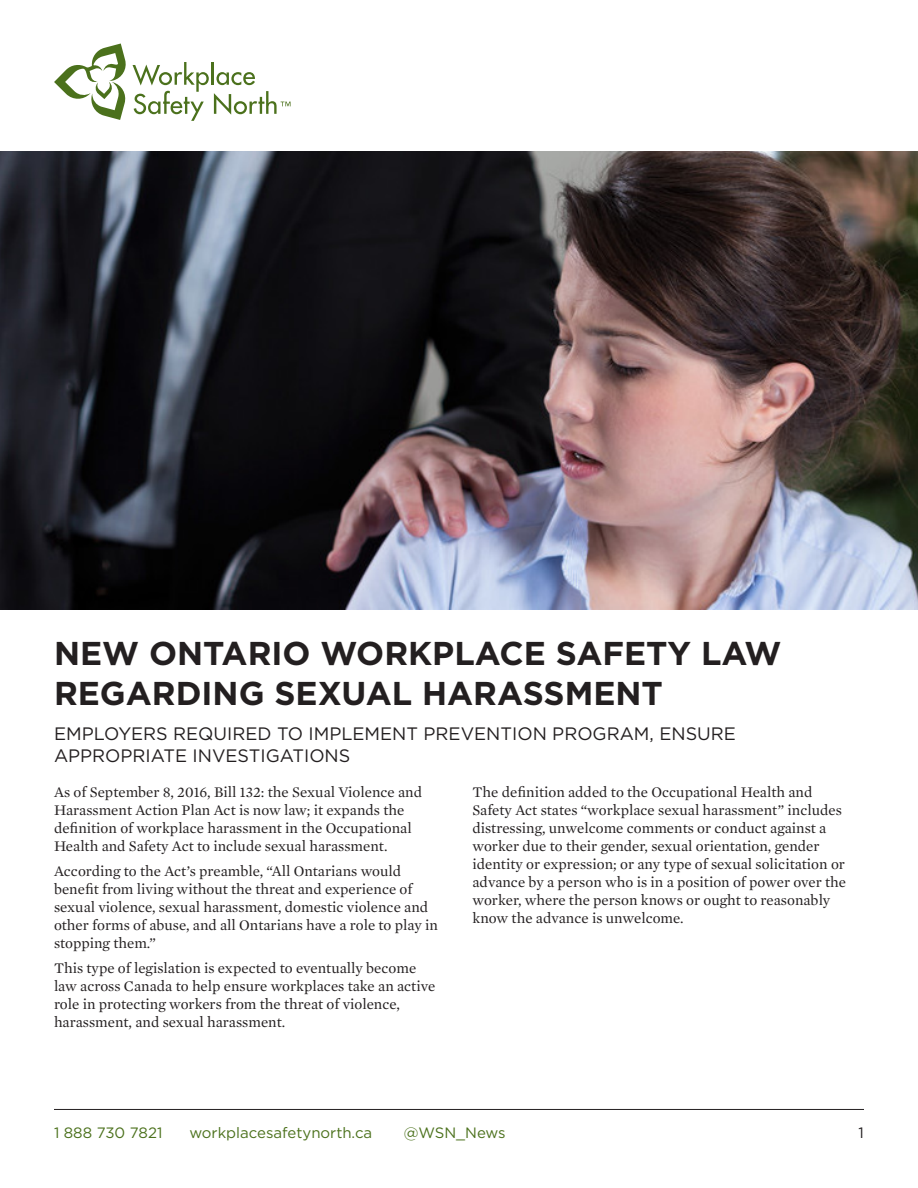
<style>
.page{position:relative;width:918px;height:1188px;background:#fff}
.page>*{position:absolute;margin:0;border:0;box-sizing:border-box;transform-origin:0 0}
.t1{font:700 33px/39.6px "Gotham";color:#231f20}
.t2{font:18px/21.6px "Gotham";color:#231f20}
.t3{font:15px/18px "Mercury Text G1";color:#231f20}
.t4{font:15px "Gotham";color:#4b711c}
.t5{font:15px "Gotham";color:#231f20}
</style>
<div class="page">
<hr style="left:54px;top:1109px;width:810px;height:1px;background:#231f20">
<svg style="left:54px;top:44px;width:237px;height:77px"></svg>
<img style="left:0;top:151px;width:918px;height:458px">
<p class="t1" style="left:54px;top:634px;width:729px">NEW ONTARIO WORKPLACE SAFETY LAW<br>REGARDING SEXUAL HARASSMENT</p>
<p class="t2" style="left:54px;top:723px;width:683px">EMPLOYERS REQUIRED TO IMPLEMENT PREVENTION PROGRAM, ENSURE<br>APPROPRIATE INVESTIGATIONS</p>
<p class="t3" style="left:54px;top:783px;width:370px">As of September 8, 2016, Bill 132: the Sexual Violence and Harassment Action Plan Act is now law; it expands the definition of workplace harassment in the Occupational Health and Safety Act to include sexual harassment.</p>
<p class="t3" style="left:54px;top:862px;width:386px">According to the Act’s preamble, “All Ontarians would benefit from living without the threat and experience of sexual violence, sexual harassment, domestic violence and other forms of abuse, and all Ontarians have a role to play in stopping them.”</p>
<p class="t3" style="left:54px;top:958px;width:383px">This type of legislation is expected to eventually become law across Canada to help ensure workplaces take an active role in protecting workers from the threat of violence, harassment, and sexual harassment.</p>
<p class="t3" style="left:472px;top:783px;width:375px">The definition added to the Occupational Health and Safety Act states “workplace sexual harassment” includes distressing, unwelcome comments or conduct against a worker due to their gender, sexual orientation, gender identity or expression; or any type of sexual solicitation or advance by a person who is in a position of power over the worker, where the person knows or ought to reasonably know the advance is unwelcome.</p>
<p class="t4" style="left:54px;top:1123px;width:110px">1 888 730 7821</p>
<p class="t4" style="left:189px;top:1123px;width:184px">workplacesafetynorth.ca</p>
<p class="t4" style="left:404px;top:1123px;width:103px">@WSN_News</p>
<p class="t5" style="left:859px;top:1123px;width:7px">1</p>
</div>
